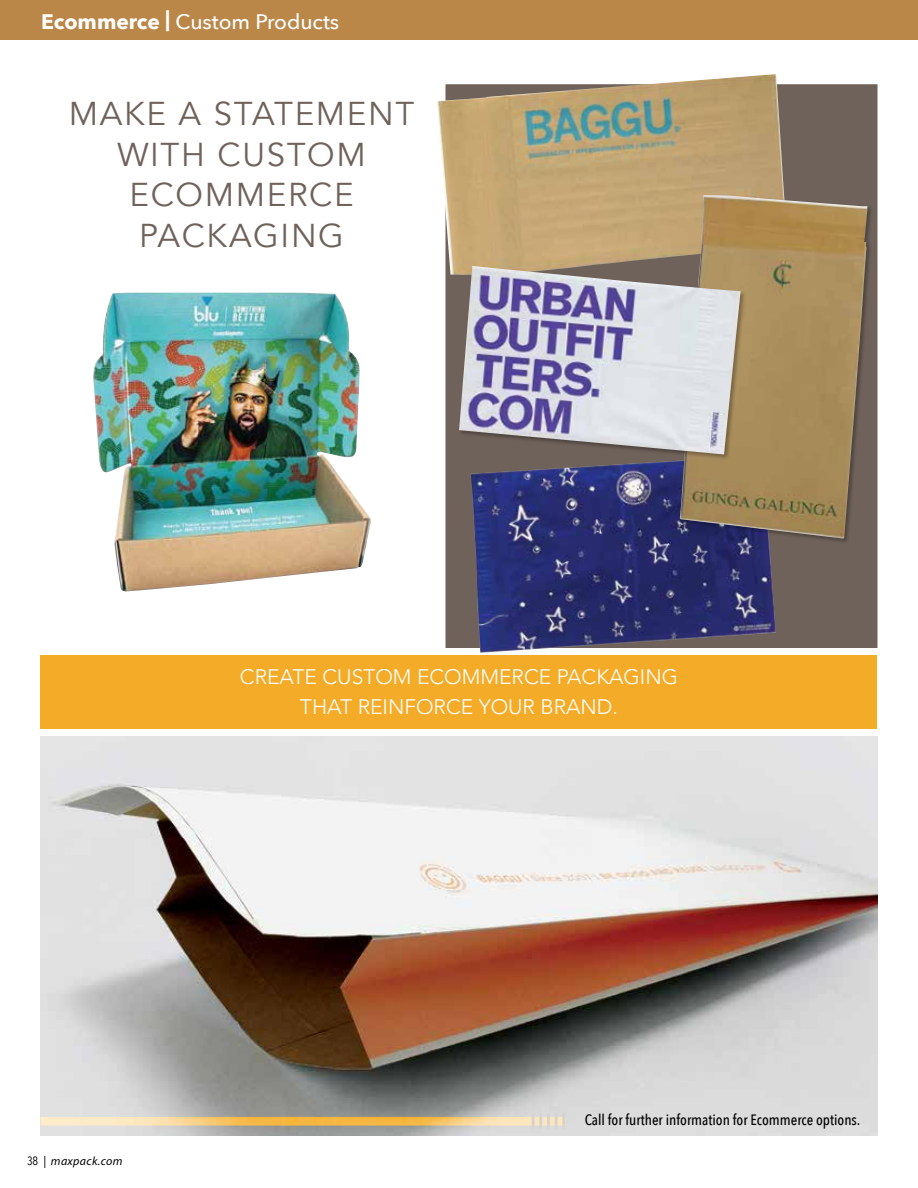
<style>
.page{position:relative;width:918px;height:1188px;background:#fff}
.page>*{position:absolute;margin:0;border:0;box-sizing:border-box;transform-origin:0 0}
.t1{font:33px/40.5px "Avenir";letter-spacing:.05em;color:#6f625a;text-align:center}
.t2{font:300 21px/30px "Avenir";color:#fff;text-align:center}
.t3{font:500 21px "Avenir Next";color:#fff}
.t4{font:500 15px "Avenir Next Condensed";color:#000}
.t5{font:italic 12px "Myriad Pro";letter-spacing:.03em;color:#000}
.s1{font-weight:700}
.s2{font-family:"Avenir Next Condensed";font-style:normal}
.s3{font-style:normal}
</style>
<div class="page">
<div style="left:446px;top:84px;width:432px;height:564px;background:#6f625a"></div>
<img style="left:40px;top:737px;width:838px;height:399px">
<div style="left:0;top:0;width:918px;height:40px;background:#ba8748"></div>
<img style="left:93px;top:293px;width:278px;height:299px">
<img style="left:471px;top:460px;width:305px;height:193px">
<img style="left:437px;top:74px;width:351px;height:201px">
<div style="left:679px;top:194px;width:194px;height:350px;background:#000;opacity:.3"></div>
<img style="left:680px;top:195px;width:188px;height:344px">
<div style="left:458px;top:265px;width:288px;height:195px;background:#000;opacity:.3"></div>
<img style="left:459px;top:266px;width:282px;height:188px">
<svg style="left:40px;top:1114px;width:525px;height:15px;background:#dcc598"></svg>
<div style="left:40px;top:656px;width:838px;height:73px;background:#f4ac28"></div>
<p class="t3" style="left:41px;top:3px;width:300px"><span class="s1">Ecommerce |</span> Custom Products</p>
<h1 class="t1" style="left:69px;top:94px;width:347px">MAKE A STATEMENT<br>WITH CUSTOM<br>ECOMMERCE<br>PACKAGING</h1>
<p class="t2" style="left:240px;top:662px;width:440px">CREATE CUSTOM ECOMMERCE PACKAGING<br>THAT REINFORCE YOUR BRAND.</p>
<p class="t5" style="left:27px;top:1153px;width:97px"><span class="s2">38</span> <span class="s3">|</span> maxpack.com</p>
<p class="t4" style="left:585px;top:1111px;width:277px">Call for further information for Ecommerce options.</p>
</div>
